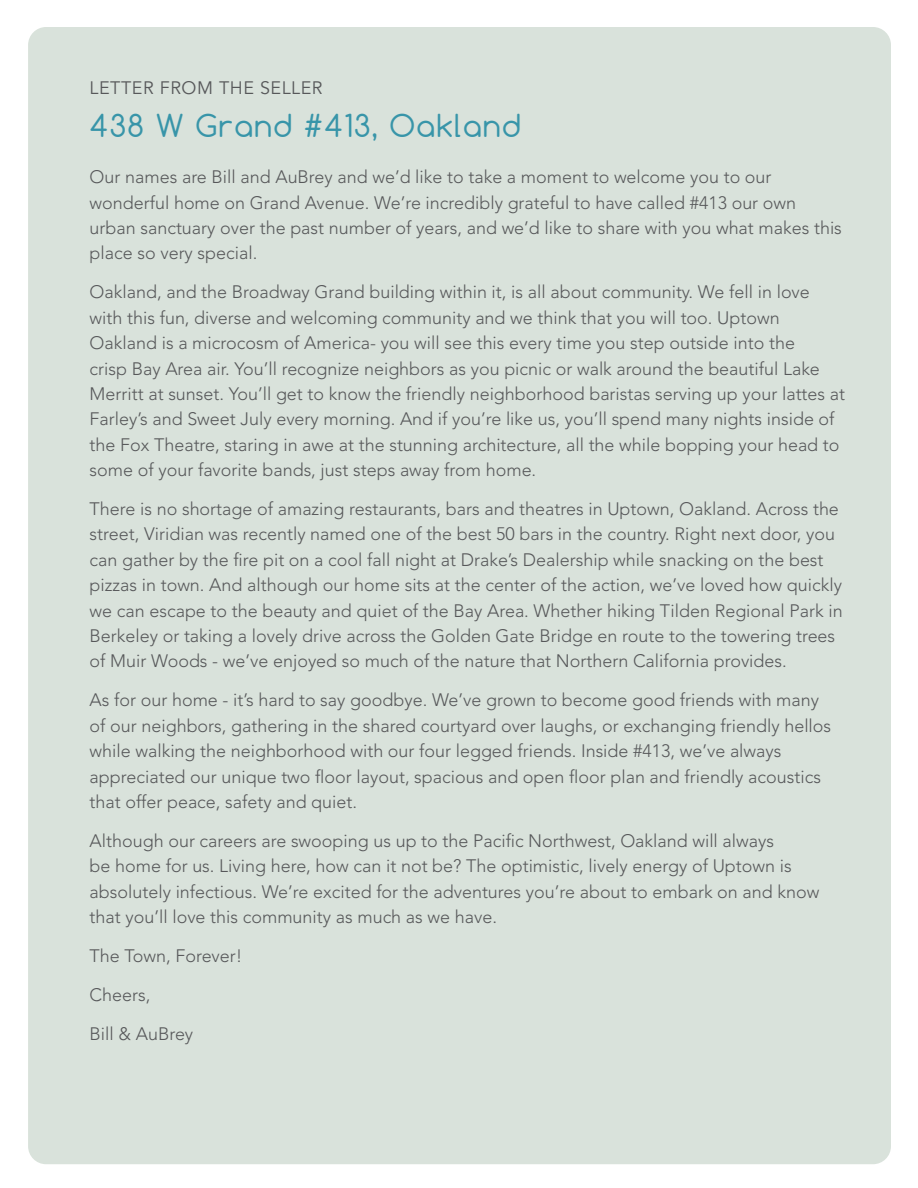
<style>
.page{position:relative;width:918px;height:1188px;background:#fff}
.page>*{position:absolute;margin:0;border:0;box-sizing:border-box;transform-origin:0 0}
.t1{font:29.85px "Comfortaa";letter-spacing:.05em;color:#3895a9}
.t2{font:300 18px/25.3px "Avenir LT Std";color:#57585a}
.Open_house_date_time{font:18px "Avenir LT Std";letter-spacing:.03em;color:#57585a}
</style>
<div class="page">
<div style="left:28px;top:27px;width:863px;height:1137px;background:#d9e2db;border-radius:18px"></div>
<p class="Open_house_date_time" style="left:90px;top:77px;width:234px">LETTER FROM THE SELLER</p>
<p class="t1" style="left:90px;top:106px;width:433px">438 W Grand #413, Oakland</p>
<p class="t2" style="left:90px;top:164px;width:754px">Our names are Bill and AuBrey and we’d like to take a moment to welcome you to our wonderful home on Grand Avenue. We’re incredibly grateful to have called #413 our own urban sanctuary over the past number of years, and we’d like to share with you what makes this place so very special.</p>
<p class="t2" style="left:90px;top:279px;width:757px">Oakland, and the Broadway Grand building within it, is all about community. We fell in love with this fun, diverse and welcoming community and we think that you will too. Uptown Oakland is a microcosm of America- you will see this every time you step outside into the<br>crisp Bay Area air. You’ll recognize neighbors as you picnic or walk around the beautiful Lake Merritt at sunset. You’ll get to know the friendly neighborhood baristas serving up your lattes at Farley’s and Sweet July every morning. And if you’re like us, you’ll spend many nights inside of the Fox Theatre, staring in awe at the stunning architecture, all the while bopping your head to some of your favorite bands, just steps away from home.</p>
<p class="t2" style="left:90px;top:496px;width:754px">There is no shortage of amazing restaurants, bars and theatres in Uptown, Oakland. Across the street, Viridian was recently named one of the best 50 bars in the country. Right next door, you can gather by the fire pit on a cool fall night at Drake’s Dealership while snacking on the best pizzas in town. And although our home sits at the center of the action, we’ve loved how quickly we can escape to the beauty and quiet of the Bay Area. Whether hiking Tilden Regional Park in Berkeley or taking a lovely drive across the Golden Gate Bridge en route to the towering trees of Muir Woods - we’ve enjoyed so much of the nature that Northern California provides.</p>
<p class="t2" style="left:90px;top:688px;width:743px">As for our home - it’s hard to say goodbye. We’ve grown to become good friends with many of our neighbors, gathering in the shared courtyard over laughs, or exchanging friendly hellos while walking the neighborhood with our four legged friends. Inside #413, we’ve always appreciated our unique two floor layout, spacious and open floor plan and friendly acoustics that offer peace, safety and quiet.</p>
<p class="t2" style="left:90px;top:828px;width:731px">Although our careers are swooping us up to the Pacific Northwest, Oakland will always<br>be home for us. Living here, how can it not be? The optimistic, lively energy of Uptown is absolutely infectious. We’re excited for the adventures you’re about to embark on and know that you’ll love this community as much as we have.</p>
<p class="t2" style="left:90px;top:943px;width:154px">The Town, Forever!</p>
<p class="t2" style="left:90px;top:982px;width:62px">Cheers,</p>
<p class="t2" style="left:90px;top:1021px;width:105px">Bill &amp; AuBrey</p>
</div>
